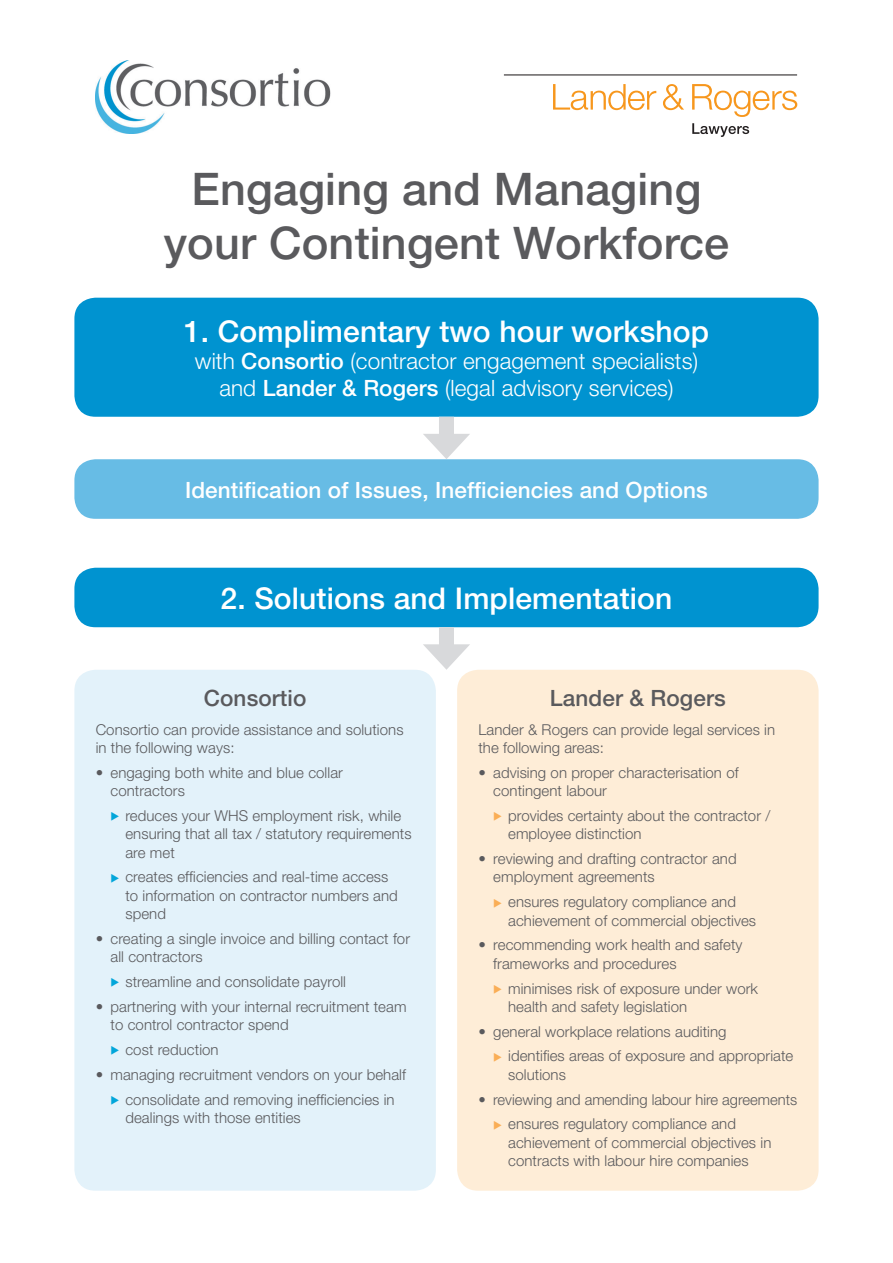
<style>
.page{position:relative;width:893px;height:1263px;background:#fff}
.page>*{position:absolute;margin:0;border:0;box-sizing:border-box;transform-origin:0 0}
.t1{font:500 45px/54px "Helvetica Neue";letter-spacing:.005em;color:#5a5a5d;text-align:center}
.t2{font:500 30px "Helvetica Neue";letter-spacing:.005em;color:#fff}
.t3{font:300 22.5px/27px "Helvetica Neue";letter-spacing:.005em;color:#fff;text-align:center}
.t4{font:500 22.5px "Helvetica Neue";letter-spacing:.005em;color:#fff}
.t5{font:500 22.5px "Helvetica Neue";letter-spacing:.005em;color:#5a5a5d}
.t6{font:300 15px/18.3px "Helvetica Neue";letter-spacing:.005em;color:#5a5a5d}
.s1{font-weight:500}
.s2{color:#02a6da}
.s3{color:#faae56}
</style>
<div class="page">
<svg style="left:692px;top:123px;width:57px;height:14px"></svg>
<svg style="left:553px;top:84px;width:103px;height:26px"></svg>
<svg style="left:663px;top:84px;width:21px;height:26px"></svg>
<svg style="left:692px;top:84px;width:105px;height:33px"></svg>
<hr style="left:504px;top:74px;width:293px;height:1px;background:#231f20">
<img style="left:96px;top:61px;width:235px;height:73px">
<div style="left:74px;top:670px;width:362px;height:521px;background:#e3f2fa;border-radius:21px"></div>
<div style="left:74px;top:298px;width:745px;height:119px;background:#0093d0;border-radius:21px"></div>
<div style="left:74px;top:568px;width:745px;height:59px;background:#0093d0;border-radius:21px"></div>
<div style="left:74px;top:459px;width:745px;height:60px;background:#67bce5;border-radius:21px"></div>
<div style="left:457px;top:670px;width:362px;height:521px;background:#feedd7;border-radius:21px"></div>
<div style="left:439px;top:417px;width:15px;height:27px;background:#d8d9db"></div>
<svg style="left:423px;top:434px;width:47px;height:25px"></svg>
<div style="left:439px;top:627px;width:15px;height:27px;background:#d8d9db"></div>
<svg style="left:423px;top:644px;width:47px;height:26px"></svg>
<p class="t1" style="left:164px;top:162px;width:567px">Engaging and Managing your Contingent Workforce</p>
<p class="t2" style="left:184px;top:313px;width:527px">1. Complimentary two hour workshop</p>
<p class="t3" style="left:195px;top:347px;width:505px">with <span class="s1">Consortio</span> (contractor engagement specialists) and <span class="s1">Lander &amp; Rogers</span> (legal advisory services)</p>
<p class="t4" style="left:185px;top:476px;width:524px">Identification of Issues, Inefficiencies and Options</p>
<p class="t2" style="left:221px;top:581px;width:453px">2. Solutions and Implementation</p>
<p class="t5" style="left:204px;top:685px;width:104px">Consortio</p>
<p class="t6" style="left:96px;top:720px;width:309px">Consortio can provide assistance and solutions in the following ways:</p>
<p class="t6" style="left:111px;top:763px;width:234px;text-indent:-15px">• engaging both white and blue collar contractors</p>
<p class="t6" style="left:125px;top:806px;width:288px;text-indent:-15px"><span class="s2">◆</span> reduces your WHS employment risk, while ensuring that all tax / statutory requirements are met</p>
<p class="t6" style="left:125px;top:868px;width:274px;text-indent:-15px"><span class="s2">◆</span> creates efficiencies and real-time access to information on contractor numbers and spend</p>
<p class="t6" style="left:111px;top:929px;width:301px;text-indent:-15px">• creating a single invoice and billing contact for all contractors</p>
<p class="t6" style="left:111px;top:972px;width:237px"><span class="s2">◆</span> streamline and consolidate payroll</p>
<p class="t6" style="left:111px;top:997px;width:297px;text-indent:-15px">• partnering with your internal recruitment team to control contractor spend</p>
<p class="t6" style="left:111px;top:1040px;width:110px"><span class="s2">◆</span> cost reduction</p>
<p class="t6" style="left:96px;top:1065px;width:312px">• managing recruitment vendors on your behalf</p>
<p class="t6" style="left:125px;top:1090px;width:271px;text-indent:-15px"><span class="s2">◆</span> consolidate and removing inefficiencies in dealings with those entities</p>
<p class="t5" style="left:550px;top:685px;width:177px">Lander &amp; Rogers</p>
<p class="t6" style="left:478px;top:720px;width:298px">Lander &amp; Rogers can provide legal services in the following areas:</p>
<p class="t6" style="left:493px;top:763px;width:247px;text-indent:-15px">• advising on proper characterisation of contingent labour</p>
<p class="t6" style="left:508px;top:806px;width:264px;text-indent:-15px"><span class="s3">◆</span> provides certainty about the contractor / employee distinction</p>
<p class="t6" style="left:493px;top:849px;width:245px;text-indent:-15px">• reviewing and drafting contractor and employment agreements</p>
<p class="t6" style="left:508px;top:892px;width:249px;text-indent:-15px"><span class="s3">◆</span> ensures regulatory compliance and achievement of commercial objectives</p>
<p class="t6" style="left:493px;top:935px;width:251px;text-indent:-15px">• recommending work health and safety frameworks and procedures</p>
<p class="t6" style="left:508px;top:979px;width:251px;text-indent:-15px"><span class="s3">◆</span> minimises risk of exposure under work health and safety legislation</p>
<p class="t6" style="left:478px;top:1022px;width:250px">• general workplace relations auditing</p>
<p class="t6" style="left:508px;top:1046px;width:287px;text-indent:-15px"><span class="s3">◆</span> identifies areas of exposure and appropriate solutions</p>
<p class="t6" style="left:478px;top:1090px;width:320px">• reviewing and amending labour hire agreements</p>
<p class="t6" style="left:508px;top:1114px;width:265px;text-indent:-15px"><span class="s3">◆</span> ensures regulatory compliance and achievement of commercial objectives in contracts with labour hire companies</p>
</div>
